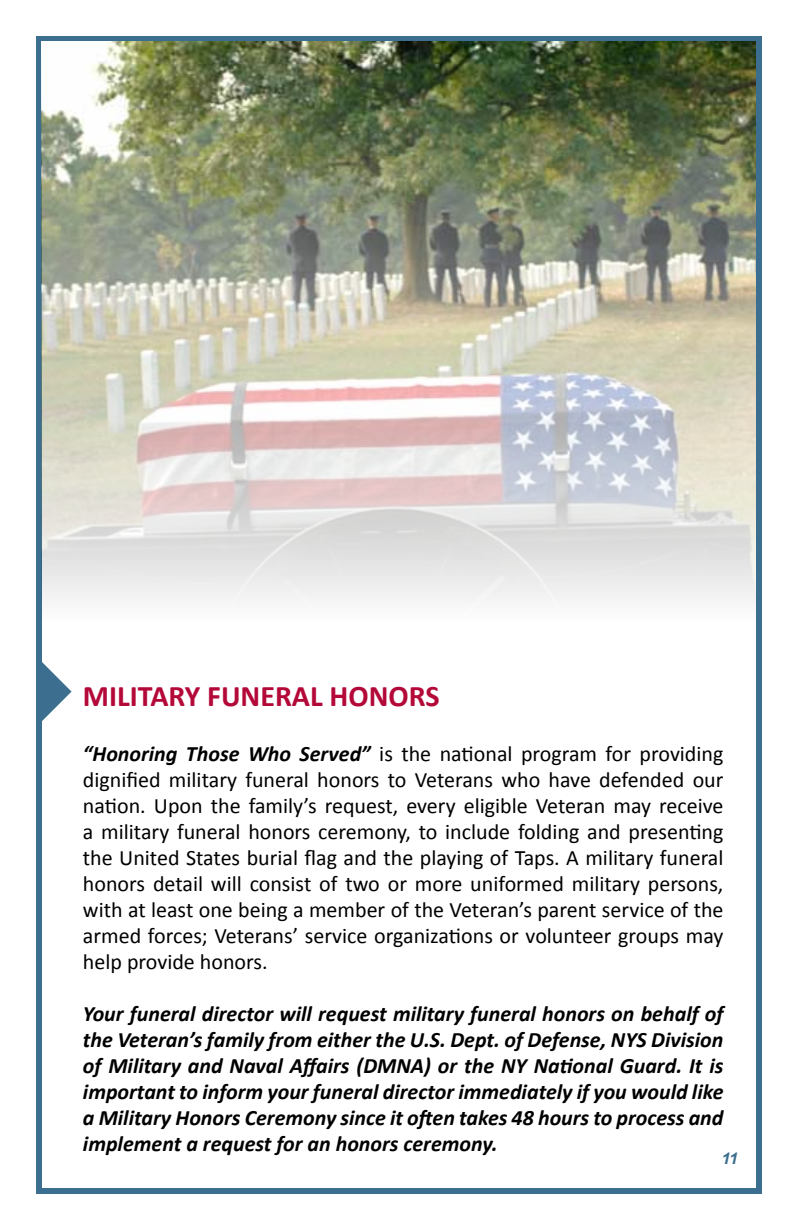
<style>
.page{position:relative;width:792px;height:1224px;background:#fff}
.page>*{position:absolute;margin:0;border:0;box-sizing:border-box;transform-origin:0 0}
.t1{font:700 30px "Calibri";color:#b30838}
.t2{font:22px/26px "Calibri";color:#000;text-align:justify}
.t3{font:italic 700 22px/26px "Calibri";color:#000;text-align:justify}
.t4{font:italic 700 16px "Arial";color:#3b6e8f}
.s1{font-weight:700;font-style:italic}
</style>
<div class="page">
<div style="left:36px;top:36px;width:726px;height:1158px;border:6px solid #3b6e8f"></div>
<svg style="left:36px;top:656px;width:36px;height:74px"></svg>
<img style="left:41px;top:42px;width:715px;height:579px">
<h1 class="t1" style="left:83px;top:677px;width:358px">MILITARY FUNERAL HONORS</h1>
<p class="t2" style="left:83px;top:740px;width:642px"><span class="s1">“Honoring Those Who Served”</span> is the national program for providing dignified military funeral honors to Veterans who have defended our nation. Upon the family’s request, every eligible Veteran may receive a military funeral honors ceremony, to include folding and presenting the United States burial flag and the playing of Taps. A military funeral honors detail will consist of two or more uniformed military persons, with at least one being a member of the Veteran’s parent service of the armed forces; Veterans’ service organizations or volunteer groups may help provide honors.</p>
<p class="t3" style="left:83px;top:1001px;width:642px">Your funeral director will request military funeral honors on behalf of the Veteran’s family from either the U.S. Dept. of Defense, NYS Division of Military and Naval Affairs (DMNA) or the NY National Guard. It is important to inform your funeral director immediately if you would like a Military Honors Ceremony since it often takes 48 hours to process and implement a request for an honors ceremony.</p>
<p class="t4" style="left:721px;top:1147px;width:18px">11</p>
</div>
